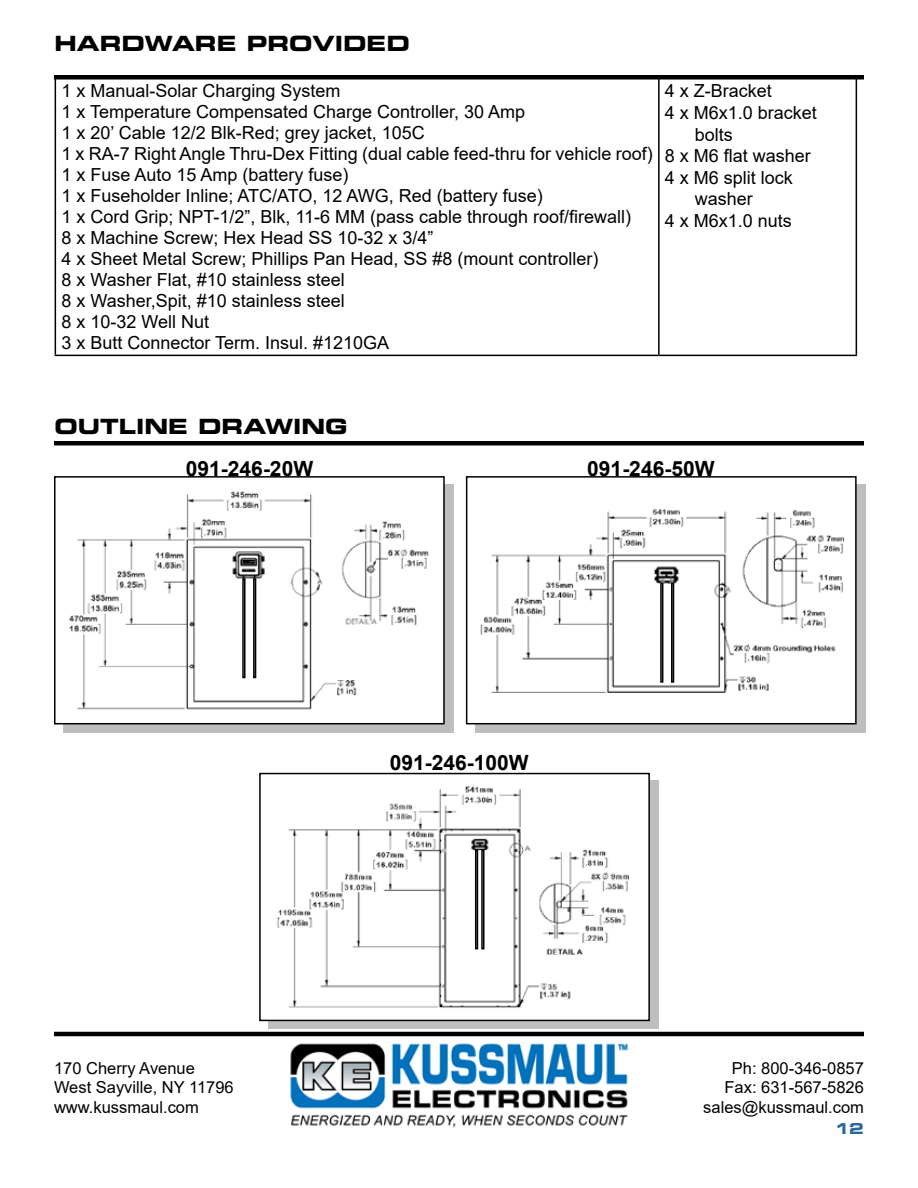
<style>
.page{position:relative;width:918px;height:1188px;background:#fff}
.page>*{position:absolute;margin:0;border:0;box-sizing:border-box;transform-origin:0 0}
.t1{font:700 21px "Arial";color:#000}
.t2{font:21px "Eurostile Bold Extended Two";color:#000}
.t3{font:18px/21px "Arial";color:#000}
.t4{font:16.5px/19.8px "Arial";color:#000}
.t5{font:15px "Eurostile Bold Extended Two";color:#29689e}
</style>
<div class="page">
<img style="left:290px;top:1043px;width:338px;height:85px">
<hr style="left:54px;top:1032px;width:810px;height:4px;background:#000">
<hr style="left:55px;top:79px;width:1px;height:276px;background:#000">
<hr style="left:658px;top:79px;width:2px;height:276px;background:#000">
<hr style="left:856px;top:79px;width:1px;height:276px;background:#000">
<hr style="left:55px;top:355px;width:604px;height:1px;background:#000">
<hr style="left:659px;top:355px;width:198px;height:1px;background:#000">
<div style="left:63px;top:484px;width:391px;height:248px;background:#bcbec0"></div>
<div style="left:55px;top:477px;width:389px;height:247px;background:#fff"></div>
<img style="left:69px;top:491px;width:360px;height:219px">
<div style="left:54px;top:476px;width:391px;height:248px;border:2px solid #000"></div>
<svg style="left:268px;top:781px;width:391px;height:248px;fill:#bcbec0"></svg>
<img style="left:268px;top:781px;width:376px;height:237px">
<div style="left:259px;top:773px;width:391px;height:248px;border:2px solid #000"></div>
<div style="left:475px;top:484px;width:391px;height:248px;background:#bcbec0"></div>
<div style="left:467px;top:477px;width:389px;height:247px;background:#fff"></div>
<img style="left:480px;top:509px;width:365px;height:184px">
<div style="left:466px;top:476px;width:391px;height:248px;border:2px solid #000"></div>
<div style="left:54px;top:441px;width:810px;height:5px;background:#000"></div>
<hr style="left:54px;top:75px;width:810px;height:4px;background:#000">
<div style="left:242px;top:578px;width:4px;height:100px;border:2px solid #000"></div>
<div style="left:660px;top:583px;width:3px;height:100px;border:2px solid #000"></div>
<div style="left:475px;top:849px;width:3px;height:100px;border:2px solid #000"></div>
<div style="left:253px;top:578px;width:3px;height:100px;border:2px solid #000"></div>
<div style="left:671px;top:583px;width:3px;height:100px;border:2px solid #000"></div>
<div style="left:481px;top:849px;width:3px;height:100px;border:2px solid #000"></div>
<p class="t2" style="left:55px;top:28px;width:357px">HARDWARE PROVIDED</p>
<p class="t3" style="left:61px;top:80px;width:593px">1 x Manual-Solar Charging System<br>1 x Temperature Compensated Charge Controller, 30 Amp<br>1 x 20’ Cable 12/2 Blk-Red; grey jacket, 105C<br>1 x RA-7 Right Angle Thru-Dex Fitting (dual cable feed-thru for vehicle roof)<br>1 x Fuse Auto 15 Amp (battery fuse)<br>1 x Fuseholder Inline; ATC/ATO, 12 AWG, Red (battery fuse)<br>1 x Cord Grip; NPT-1/2”, Blk, 11-6 MM (pass cable through roof/firewall)<br>8 x Machine Screw; Hex Head SS 10-32 x 3/4”<br>4 x Sheet Metal Screw; Phillips Pan Head, SS #8 (mount controller)<br>8 x Washer Flat, #10 stainless steel<br>8 x Washer,Spit, #10 stainless steel<br>8 x 10-32 Well Nut<br>3 x Butt Connector Term. Insul. #1210GA</p>
<p class="t3" style="left:665px;top:81px;width:109px">4 x Z-Bracket</p>
<p class="t3" style="left:665px;top:102px;width:154px">4 x M6x1.0 bracket</p>
<p class="t3" style="left:695px;top:124px;width:40px">bolts</p>
<p class="t3" style="left:665px;top:145px;width:148px">8 x M6 flat washer</p>
<p class="t3" style="left:665px;top:167px;width:130px">4 x M6 split lock</p>
<p class="t3" style="left:695px;top:189px;width:60px">washer</p>
<p class="t3" style="left:665px;top:210px;width:129px">4 x M6x1.0 nuts</p>
<p class="t2" style="left:55px;top:412px;width:294px">OUTLINE DRAWING</p>
<p class="t1" style="left:186px;top:454px;width:129px">091-246-20W</p>
<p class="t1" style="left:587px;top:454px;width:129px">091-246-50W</p>
<p class="t1" style="left:390px;top:748px;width:140px">091-246-100W</p>
<p class="t4" style="left:54px;top:1058px;width:181px">170 Cherry Avenue<br>West Sayville, NY 11796 www.kussmaul.com</p>
<p class="t4" style="left:703px;top:1058px;width:162px;text-align:right">Ph: 800-346-0857<br>Fax: 631-567-5826 sales@kussmaul.com</p>
<p class="t5" style="left:834px;top:1118px;width:31px">12</p>
</div>
